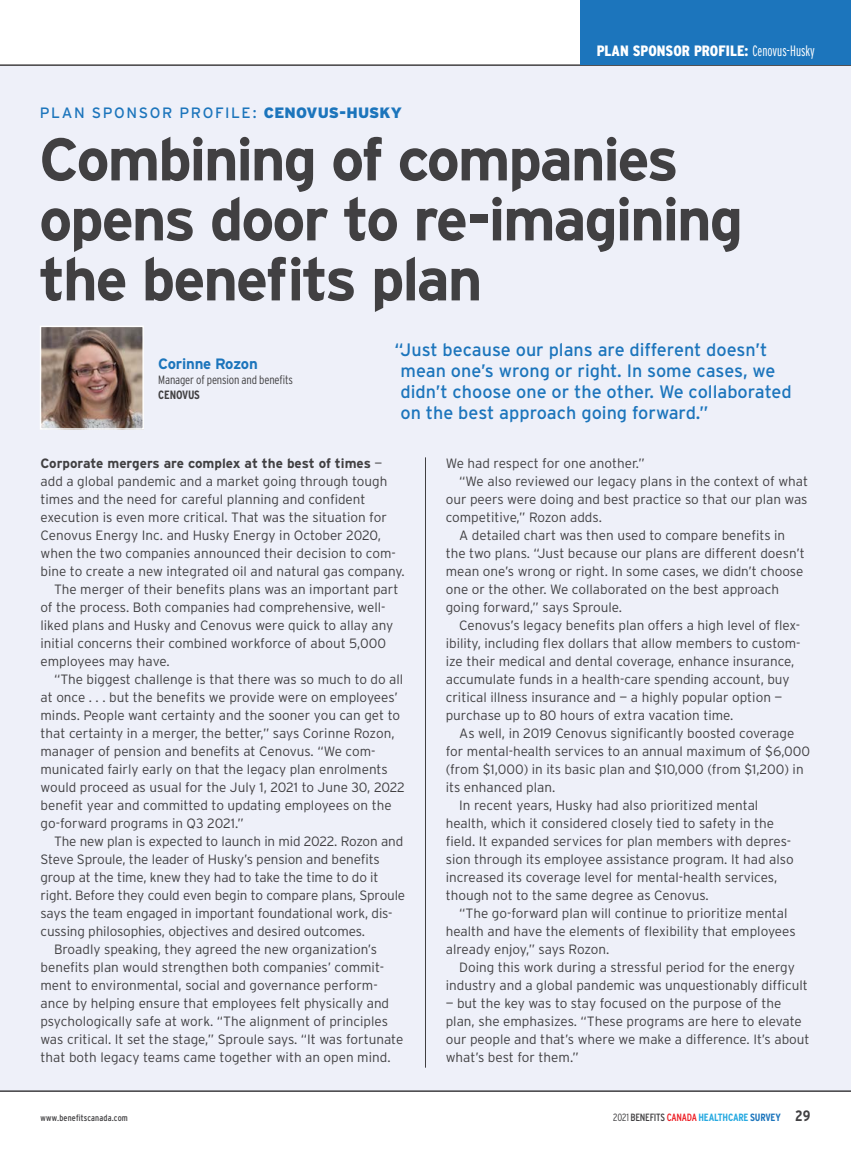
<style>
.page{position:relative;width:851px;height:1161px;background:#fff}
.page>*{position:absolute;margin:0;border:0;box-sizing:border-box;transform-origin:0 0}
.t1{font:700 60px/60px "Interstate";letter-spacing:-.04em;color:#414042}
.t2{font:18px/21px "Interstate";color:#1c75bc}
.t3{font:15px "Interstate";letter-spacing:.1em;color:#1c75bc}
.t4{font:900 condensed 15px "Interstate";color:#fff}
.t5{font:700 15px "Interstate";letter-spacing:-.015em;color:#1c75bc}
.t6{font:300 13.5px/18px "Interstate";color:#414042}
.t7{font:300 condensed 12px "Interstate";letter-spacing:-.015em;color:#414042}
.t8{font:700 condensed 12px "Interstate";letter-spacing:-.015em;color:#414042}
.t9{font:700 condensed 10.5px "Interstate";letter-spacing:-.025em;color:#28aae1}
.t10{font:condensed 9px "Interstate";letter-spacing:.015em;color:#414042}
.s1{font-weight:900}
.s2{font-weight:300;font-stretch:extra-condensed}
.s3{font-weight:700}
.s4{font-weight:300;color:#414042}
.s5{font-weight:400;color:#414042}
.s6{font-weight:400;color:#ed1d24}
.s7{color:#1c75bc}
.s8{font-size:15px;color:#414042}
</style>
<div class="page">
<div style="left:0;top:66px;width:850px;height:1025px;background:#eef0f9"></div>
<hr style="left:425px;top:457px;width:1px;height:611px;background:#414042">
<img style="left:43px;top:329px;width:98px;height:98px">
<div style="left:40px;top:326px;width:104px;height:104px;border:2px solid #fff"></div>
<hr style="left:0;top:1090px;width:850px;height:2px;background:#414042">
<hr style="left:0;top:64px;width:850px;height:2px;background:#414042">
<div style="left:580px;top:0;width:270px;height:64px;background:#1c75bc"></div>
<p class="t3" style="left:40px;top:104px;width:363px">PLAN SPONSOR PROFILE: <span class="s1">CENOVUS-HUSKY</span></p>
<p class="t4" style="left:596px;top:42px;width:220px">PLAN SPONSOR PROFILE: <span class="s2">Cenovus-Husky</span></p>
<p class="t1" style="left:39px;top:129px;width:705px">Combining of companies opens door to re-imagining the benefits plan</p>
<p class="t5" style="left:158px;top:355px;width:101px">Corinne Rozon</p>
<p class="t7" style="left:158px;top:373px;width:136px">Manager of pension and benefits</p>
<p class="t8" style="left:158px;top:388px;width:43px">CENOVUS</p>
<p class="t2" style="left:400px;top:339px;width:393px;text-indent:-6px">“Just because our plans are different doesn’t mean one’s wrong or right. In some cases, we didn’t choose one or the other. We collaborated on the best approach going forward.”</p>
<p class="t6" style="left:40px;top:454px;width:366px"><span class="s3">Corporate mergers are complex at the best of times</span> — add a global pandemic and a market going through tough times and the need for careful planning and confident execution is even more critical. That was the situation for Cenovus Energy Inc. and Husky Energy in October 2020, when the two companies announced their decision to com&shy;bine to create a new integrated oil and natural gas company.</p>
<p class="t6" style="left:40px;top:580px;width:359px;text-indent:14px">The merger of their benefits plans was an important part of the process. Both companies had comprehensive, well&shy;liked plans and Husky and Cenovus were quick to allay any initial concerns their combined workforce of about 5,000 employees may have.</p>
<p class="t6" style="left:40px;top:670px;width:366px;text-indent:14px">“The biggest challenge is that there was so much to do all at once . . . but the benefits we provide were on employees’ minds. People want certainty and the sooner you can get to that certainty in a merger, the better,” says Corinne Rozon, manager of pension and benefits at Cenovus. “We com&shy;municated fairly early on that the legacy plan enrolments would proceed as usual for the July 1, 2021 to June 30, 2022 benefit year and committed to updating employees on the go-forward programs in Q3 2021.”</p>
<p class="t6" style="left:40px;top:832px;width:366px;text-indent:14px">The new plan is expected to launch in mid 2022. Rozon and Steve Sproule, the leader of Husky’s pension and benefits group at the time, knew they had to take the time to do it right. Before they could even begin to compare plans, Sproule says the team engaged in important foundational work, dis&shy;cussing philosophies, objectives and desired outcomes.</p>
<p class="t6" style="left:40px;top:940px;width:364px;text-indent:14px">Broadly speaking, they agreed the new organization’s benefits plan would strengthen both companies’ commit&shy;ment to environmental, social and governance perform&shy;ance by helping ensure that employees felt physically and psychologically safe at work. “The alignment of principles was critical. It set the stage,” Sproule says. “It was fortunate that both legacy teams came together with an open mind.</p>
<p class="t6" style="left:446px;top:454px;width:200px">We had respect for one another.”</p>
<p class="t6" style="left:446px;top:472px;width:364px;text-align:justify;text-indent:14px">“We also reviewed our legacy plans in the context of what our peers were doing and best practice so that our plan was competitive,” Rozon adds.</p>
<p class="t6" style="left:446px;top:526px;width:360px;text-indent:14px">A detailed chart was then used to compare benefits in the two plans. “Just because our plans are different doesn’t mean one’s wrong or right. In some cases, we didn’t choose one or the other. We collaborated on the best approach going forward,” says Sproule.</p>
<p class="t6" style="left:446px;top:616px;width:356px;text-indent:14px">Cenovus’s legacy benefits plan offers a high level of flex&shy;ibility, including flex dollars that allow members to custom&shy;ize their medical and dental coverage, enhance insurance, accumulate funds in a health-care spending account, buy critical illness insurance and — a highly popular option — purchase up to 80 hours of extra vacation time.</p>
<p class="t6" style="left:446px;top:724px;width:366px;text-indent:14px">As well, in 2019 Cenovus significantly boosted coverage for mental-health services to an annual maximum of $6,000 (from $1,000) in its basic plan and $10,000 (from $1,200) in its enhanced plan.</p>
<p class="t6" style="left:446px;top:796px;width:349px;text-indent:14px">In recent years, Husky had also prioritized mental health, which it considered closely tied to safety in the field. It expanded services for plan members with depres&shy;sion through its employee assistance program. It had also increased its coverage level for mental-health services, though not to the same degree as Cenovus.</p>
<p class="t6" style="left:446px;top:904px;width:351px;text-indent:14px">“The go-forward plan will continue to prioritize mental health and have the elements of flexibility that employees already enjoy,” says Rozon.</p>
<p class="t6" style="left:446px;top:958px;width:363px;text-align:center">Doing this work during a stressful period for the energy industry and a global pandemic was unquestionably difficult</p>
<p class="t6" style="left:446px;top:994px;width:365px">— but the key was to stay focused on the purpose of the plan, she emphasizes. “These programs are here to elevate our people and that’s where we make a difference. It’s about what’s best for them.”</p>
<p class="t10" style="left:40px;top:1112px;width:89px">www.benefitscanada.com</p>
<p class="t9" style="left:613px;top:1111px;width:199px"><span class="s4">2021</span> <span class="s5">BENEFITS</span> <span class="s6">CANADA</span> HEALTHCARE <span class="s7">SURVEY</span> <span class="s8">29</span></p>
</div>
